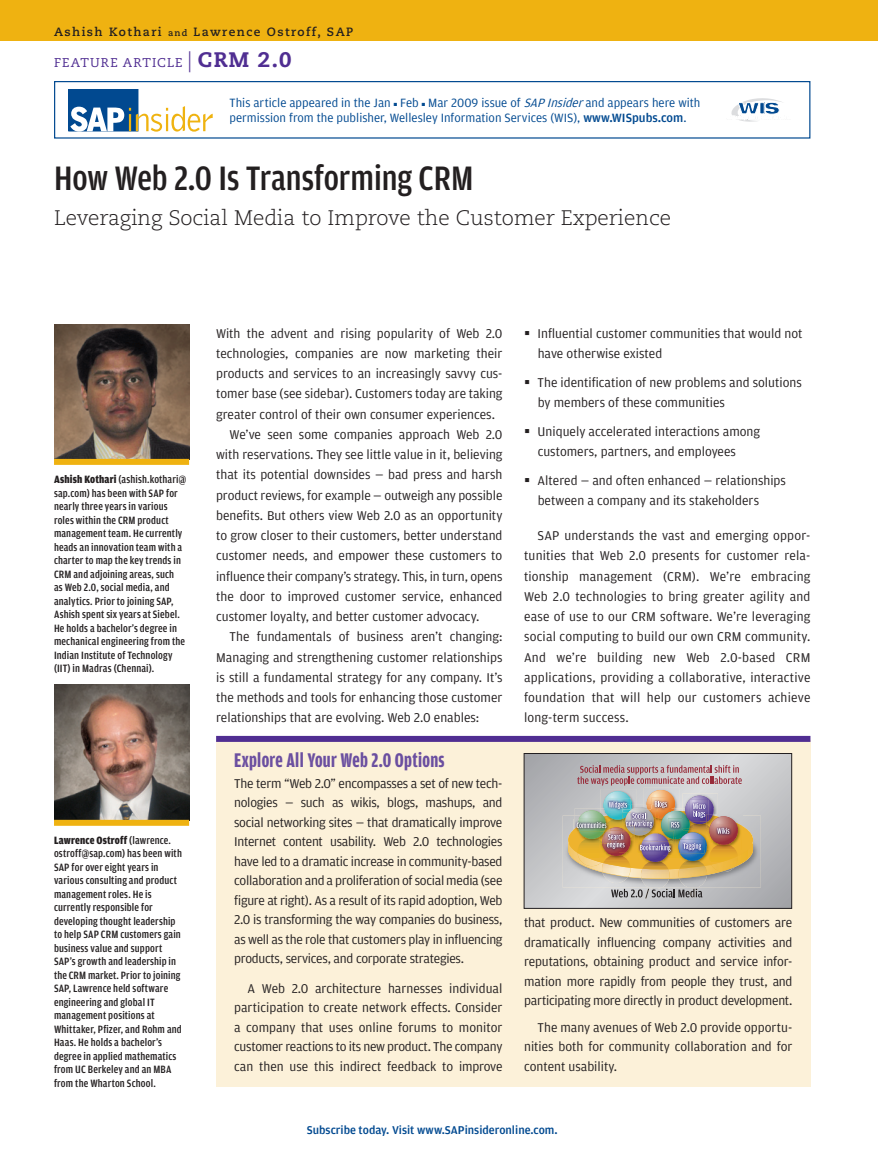
<style>
.page{position:relative;width:878px;height:1168px;background:#fff}
.page>*{position:absolute;margin:0;border:0;box-sizing:border-box;transform-origin:0 0}
._01_-_Article_Head{font:500 36px "Amplitude Cond";color:#231f20}
._01_-_Article_Subhea{font:300 21px "Caecilia";color:#231f20}
.SIDEBAR_-_Head{font:700 21px "Amplitude Comp";letter-spacing:.015em;color:#6b4fa0}
._02_-_Body_Text{font:13.5px/20.2px "Amplitude";color:#231f20;text-align:justify}
.SIDEBAR_-_Body{font:13.5px/19.5px "Amplitude";letter-spacing:-.02em;color:#231f20;text-align:justify}
._02_-_Bullets_1{font:13.5px/20.2px "Amplitude";color:#231f20}
.t1{font:13.5px "Wingdings";color:#231f20}
._00_-_Master_Color{font:12.75px/15.3px "Amplitude";color:#014990}
.MASTER_-_Column_Feat{font:12.75px "Caecilia";letter-spacing:.085em;color:#502e92}
.MASTER_-_footer_mont{font:500 12px "Amplitude";color:#014990}
.MASTER_-_Author_Name{font:700 12px "Caecilia";letter-spacing:.12em;color:#231f20}
._01_-_Author_bio_lon{font:500 11.25px/13.5px "Amplitude Cond";letter-spacing:.015em;color:#231f20}
.s1{font-size:9px}
.s2{font-weight:300;font-size:21px}
.s3{font-weight:800;font-size:21px}
.s4{font-style:italic}
.s5{font-weight:500}
.s6{font-weight:900}
</style>
<div class="page">
<div style="left:0;top:0;width:878px;height:40px;background:#efb211"></div>
<div style="left:54px;top:81px;width:756px;height:58px;border:1px solid #014990"></div>
<svg style="left:731px;top:98px;width:51px;height:24px"></svg>
<div style="left:69px;top:89px;width:69px;height:42px;background:#014990"></div>
<svg style="left:70px;top:106px;width:143px;height:26px"></svg>
<img style="left:54px;top:324px;width:135px;height:135px">
<div style="left:54px;top:459px;width:135px;height:6px;background:#efb211"></div>
<img style="left:54px;top:685px;width:135px;height:135px">
<div style="left:54px;top:820px;width:135px;height:6px;background:#efb211"></div>
<div style="left:216px;top:776px;width:594px;height:311px;background:#fcf1d9"></div>
<div style="left:216px;top:740px;width:594px;height:37px;background:#fcf1d9"></div>
<div style="left:216px;top:736px;width:594px;height:6px;background:#502e92"></div>
<svg style="left:525px;top:755px;width:265px;height:152px;background:#bebfc2"></svg>
<img style="left:562px;top:815px;width:198px;height:72px">
<img style="left:641px;top:879px;width:28px;height:8px">
<img style="left:602px;top:879px;width:26px;height:4px">
<svg style="left:611px;top:887px;width:91px;height:11px"></svg>
<img style="left:679px;top:879px;width:28px;height:8px">
<img style="left:568px;top:765px;width:185px;height:114px">
<div style="left:523px;top:753px;width:269px;height:156px;border:1px solid #231f20"></div>
<p class="MASTER_-_Author_Name" style="left:54px;top:25px;width:301px">Ashish Kothari <span class="s1">and</span> Lawrence Ostroff, SAP</p>
<p class="MASTER_-_Column_Feat" style="left:54px;top:56px;width:239px">FEATURE ARTICLE <span class="s2">|</span> <span class="s3">CRM 2.0</span></p>
<p class="_00_-_Master_Color" style="left:230px;top:95px;width:472px">This article appeared in the Jan ■ Feb ■ Mar 2009 issue of <span class="s4">SAPInsider</span>and appears here with permission from the publisher, Wellesley Information Services (WIS), <span class="s5">www.WISpubs.com</span>.</p>
<p class="_01_-_Article_Head" style="left:54px;top:159px;width:421px">How Web 2.0 Is Transforming CRM</p>
<p class="_01_-_Article_Subhea" style="left:54px;top:206px;width:618px">Leveraging Social Media to Improve the Customer Experience</p>
<p class="_01_-_Author_bio_lon" style="left:54px;top:473px;width:134px"><span class="s6">Ashish Kothari</span> (ashish.kothari@ sap.com) has been with SAP for nearly three years in various roles within the CRM product management team. He currently heads an innovation team with a charter to map the key trends in<br>CRM and adjoining areas, such<br>as Web 2.0, social media, and analytics. Prior to joining SAP,<br>Ashish spent six years at Siebel.<br>He holds a bachelor’s degree in mechanical engineering from the<br>Indian Institute of Technology (IIT) in Madras (Chennai).</p>
<p class="_01_-_Author_bio_lon" style="left:54px;top:833px;width:129px"><span class="s6">Lawrence Ostroff</span> (lawrence. ostroff@sap.com) has been with<br>SAP for over eight years in various consulting and product management roles. He is currently responsible for developing thought leadership to help SAP CRM customers gain business value and support<br>SAP’s growth and leadership in the CRM market. Prior to joining<br>SAP, Lawrence held software engineering and global IT management positions at<br>Whittaker, Pfizer, and Rohm and<br>Haas. He holds a bachelor’s degree in applied mathematics from UC Berkeley and an MBA from the Wharton School.</p>
<p class="_02_-_Body_Text" style="left:216px;top:323px;width:288px">With the advent and rising popularity of Web 2.0 technologies, companies are now marketing their products and services to an increasingly savvy cus&shy;tomer base (see sidebar). Customers today are taking greater control of their own consumer experiences.</p>
<p class="_02_-_Body_Text" style="left:216px;top:424px;width:288px;text-indent:14px">We’ve seen some companies approach Web 2.0 with reservations. They see little value in it, believing that its potential downsides — bad press and harsh product reviews, for example — outweigh any possible benefits. But others view Web 2.0 as an opportunity to grow closer to their customers, better understand customer needs, and empower these customers to influence their company’s strategy. This, in turn, opens the door to improved customer service, enhanced customer loyalty, and better customer advocacy.</p>
<p class="_02_-_Body_Text" style="left:216px;top:627px;width:288px;text-indent:14px">The fundamentals of business aren’t changing:<br>Managing and strengthening customer relationships is still a fundamental strategy for any company. It’s the methods and tools for enhancing those customer relationships that are evolving. Web 2.0 enables:</p>
<p class="SIDEBAR_-_Head" style="left:234px;top:749px;width:212px">Explore All Your Web 2.0 Options</p>
<p class="SIDEBAR_-_Body" style="left:234px;top:773px;width:270px">The term “Web 2.0” encompasses a set of new tech&shy;nologies — such as wikis, blogs, mashups, and social networking sites — that dramatically improve Internet content usability. Web 2.0 technologies have led to a dramatic increase in community-based collaboration and a proliferation of social media (see figure at right). As a result of its rapid adoption, Web 2.0 is transforming the way companies do business, as well as the role that customers play in influencing products, services, and corporate strategies.</p>
<p class="SIDEBAR_-_Body" style="left:234px;top:978px;width:270px;text-indent:14px">A Web 2.0 architecture harnesses individual participation to create network effects. Consider a company that uses online forums to monitor customer reactions to its new product. The company can then use this indirect feedback to improve</p>
<p class="_02_-_Bullets_1" style="left:537px;top:323px;width:266px">Influential customer communities that would not have otherwise existed</p>
<p class="_02_-_Bullets_1" style="left:537px;top:372px;width:266px">The identification of new problems and solutions by members of these communities</p>
<p class="_02_-_Bullets_1" style="left:537px;top:421px;width:224px">Uniquely accelerated interactions among customers, partners, and employees</p>
<p class="_02_-_Bullets_1" style="left:537px;top:470px;width:250px">Altered — and often enhanced — relationships between a company and its stakeholders</p>
<p class="_02_-_Body_Text" style="left:524px;top:525px;width:288px;text-indent:14px">SAP understands the vast and emerging oppor&shy;tunities that Web 2.0 presents for customer rela&shy;tionship management (CRM). We’re embracing Web 2.0 technologies to bring greater agility and ease of use to our CRM software. We’re leveraging social computing to build our own CRM community.<br>And we’re building new Web 2.0-based CRM applications, providing a collaborative, interactive foundation that will help our customers achieve long-term success.</p>
<p class="t1" style="left:524px;top:325px;width:8px">▪</p>
<p class="t1" style="left:524px;top:375px;width:8px">▪</p>
<p class="t1" style="left:524px;top:424px;width:8px">▪</p>
<p class="t1" style="left:524px;top:473px;width:8px">▪</p>
<p class="SIDEBAR_-_Body" style="left:524px;top:913px;width:270px">that product. New communities of customers are dramatically influencing company activities and reputations, obtaining product and service infor&shy;mation more rapidly from people they trust, and participating more directly in product development.</p>
<p class="SIDEBAR_-_Body" style="left:524px;top:1017px;width:270px;text-indent:14px">The many avenues of Web 2.0 provide opportu&shy;nities both for community collaboration and for content usability.</p>
<p class="MASTER_-_footer_mont" style="left:307px;top:1123px;width:252px">Subscribe today. Visit www.SAPinsideronline.com.</p>
</div>
